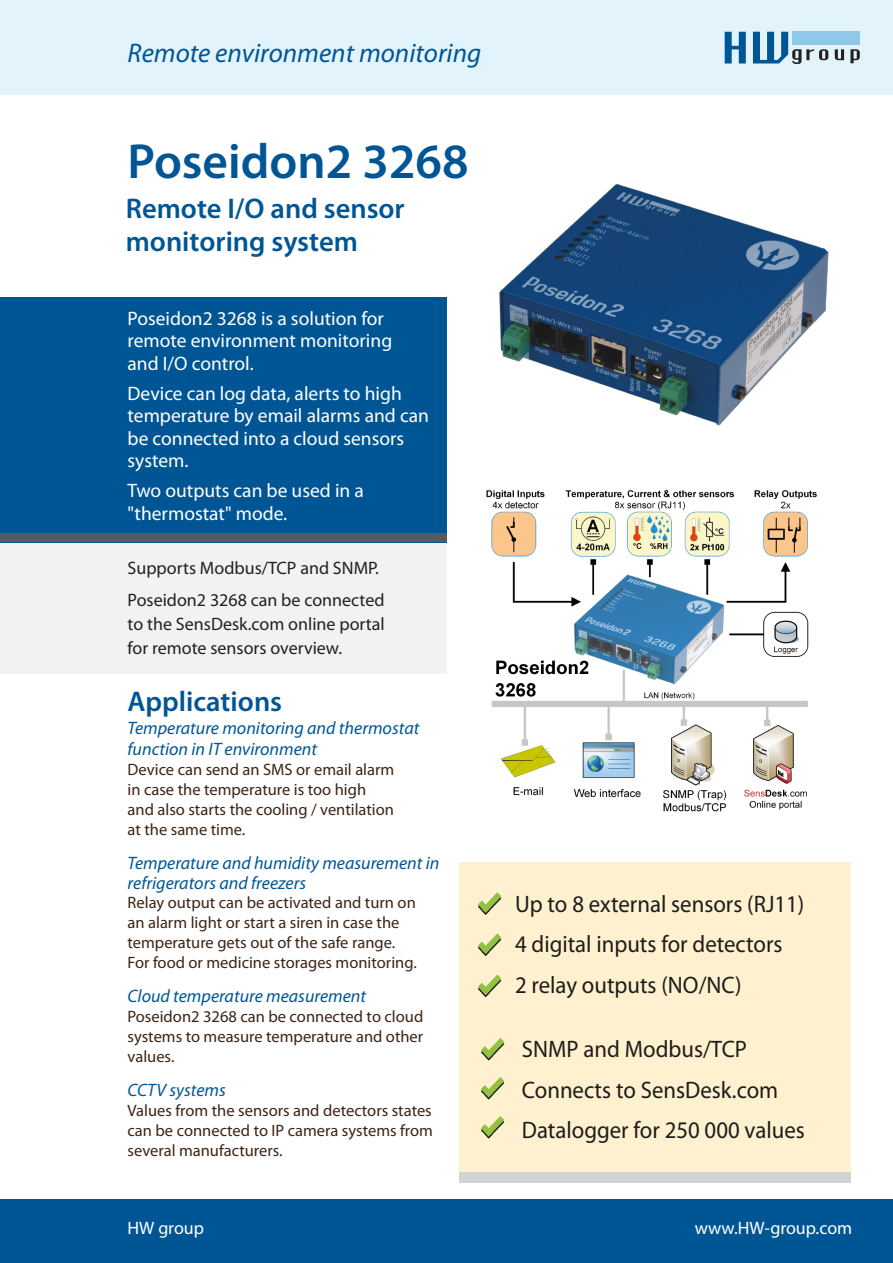
<style>
.page{position:relative;width:893px;height:1263px;background:#fff}
.page>*{position:absolute;margin:0;border:0;box-sizing:border-box;transform-origin:0 0}
.t1{font:600 49.5px "Myriad Pro";color:#005695}
.t2{font:600 28.5px/33px "Myriad Pro";color:#005695}
.t3{font:italic 27px "Myriad Pro";color:#005695}
.t4{font:23.85px/40.7px "Myriad Pro";color:#1d1d1b;scale:.95 1}
.t5{font:19.5px/22.5px "Myriad Pro";color:#fff}
.t6{font:italic 18px/21px "Myriad Pro";color:#005695}
.t7{font:18px/31.5px "Myriad Pro";color:#232021}
.t8{font:18px "Myriad Pro";color:#fff}
.t9{font:16.5px/19.8px "Myriad Pro";color:#3c2415}
</style>
<div class="page">
<div style="left:0;top:0;width:893px;height:95px;background:#e2f3fc"></div>
<div style="left:0;top:1199px;width:893px;height:64px;background:#005695"></div>
<div style="left:0;top:538px;width:446px;height:136px;background:#f2f2f3"></div>
<div style="left:0;top:297px;width:446px;height:245px;background:#005695"></div>
<div style="left:0;top:534px;width:446px;height:8px;background:#595a5c"></div>
<div style="left:459px;top:862px;width:391px;height:310px;background:#fff0d0"></div>
<div style="left:459px;top:1172px;width:391px;height:10px;background:#d1d3d4"></div>
<img style="left:486px;top:490px;width:331px;height:322px">
<img style="left:499px;top:184px;width:330px;height:242px">
<svg style="left:835px;top:49px;width:9px;height:11px"></svg>
<svg style="left:850px;top:49px;width:10px;height:14px"></svg>
<svg style="left:725px;top:32px;width:21px;height:31px"></svg>
<svg style="left:753px;top:32px;width:75px;height:32px"></svg>
<div style="left:792px;top:32px;width:67px;height:13px;background:#8ec9eb"></div>
<svg style="left:478px;top:892px;width:23px;height:23px"></svg>
<svg style="left:478px;top:933px;width:23px;height:23px"></svg>
<svg style="left:478px;top:974px;width:23px;height:23px"></svg>
<svg style="left:481px;top:1077px;width:23px;height:22px"></svg>
<svg style="left:481px;top:1116px;width:23px;height:22px"></svg>
<svg style="left:481px;top:1038px;width:23px;height:22px"></svg>
<h3 class="t3" style="left:128px;top:36px;width:355px">Remote environment monitoring</h3>
<h1 class="t1" style="left:128px;top:130px;width:343px">Poseidon2 3268</h1>
<h2 class="t2" style="left:126px;top:192px;width:281px">Remote I/O and sensor monitoring system</h2>
<p class="t5" style="left:128px;top:307px;width:266px">Poseidon2 3268 is a solution for remote environment monitoring and I/O control.</p>
<p class="t5" style="left:128px;top:382px;width:303px">Device can log data, alerts to high temperature by email alarms and can be connected into a cloud sensors system.</p>
<p class="t5" style="left:128px;top:479px;width:238px">Two outputs can be used in a "thermostat" mode.</p>
<p class="t7" style="left:128px;top:552px;width:258px">Supports Modbus/TCP and SNMP.<br>Poseidon2 3268 can be connected</p>
<p class="t7" style="left:128px;top:611px;width:259px;line-height:24px">to the SensDesk.com online portal for remote sensors overview.</p>
<h2 class="t2" style="left:128px;top:684px;width:156px">Applications</h2>
<p class="t6" style="left:128px;top:717px;width:293px">Temperature monitoring and thermostat function in IT environment</p>
<p class="t9" style="left:128px;top:759px;width:268px">Device can send an SMS or email alarm in case the temperature is too high and also starts the cooling / ventilation at the same time.</p>
<p class="t6" style="left:128px;top:853px;width:313px;line-height:19.5px">Temperature and humidity measurement in refrigerators and freezers</p>
<p class="t9" style="left:128px;top:893px;width:291px">Relay output can be activated and turn on an alarm light or start a siren in case the temperature gets out of the safe range.<br>For food or medicine storages monitoring.</p>
<p class="t6" style="left:128px;top:985px;width:240px">Cloud temperature measurement</p>
<p class="t9" style="left:128px;top:1006px;width:297px;text-align:justify">Poseidon2 3268 can be connected to cloud systems to measure temperature and other values.</p>
<p class="t6" style="left:128px;top:1079px;width:100px">CCTV systems</p>
<p class="t9" style="left:128px;top:1100px;width:307px;text-align:justify">Values from the sensors and detectors states can be connected to IP camera systems from several manufacturers.</p>
<h3 class="t4" style="left:515px;top:883px;width:306px">Up to 8 external sensors (RJ11)<br>4 digital inputs for detectors<br>2 relay outputs (NO/NC)</h3>
<h3 class="t4" style="left:522px;top:1028px;width:299px">SNMP and Modbus/TCP<br>Connects to SensDesk.com<br>Datalogger for 250 000 values</h3>
<p class="t8" style="left:128px;top:1217px;width:78px">HW group</p>
<p class="t8" style="left:695px;top:1217px;width:159px">www.HW-group.com</p>
</div>
